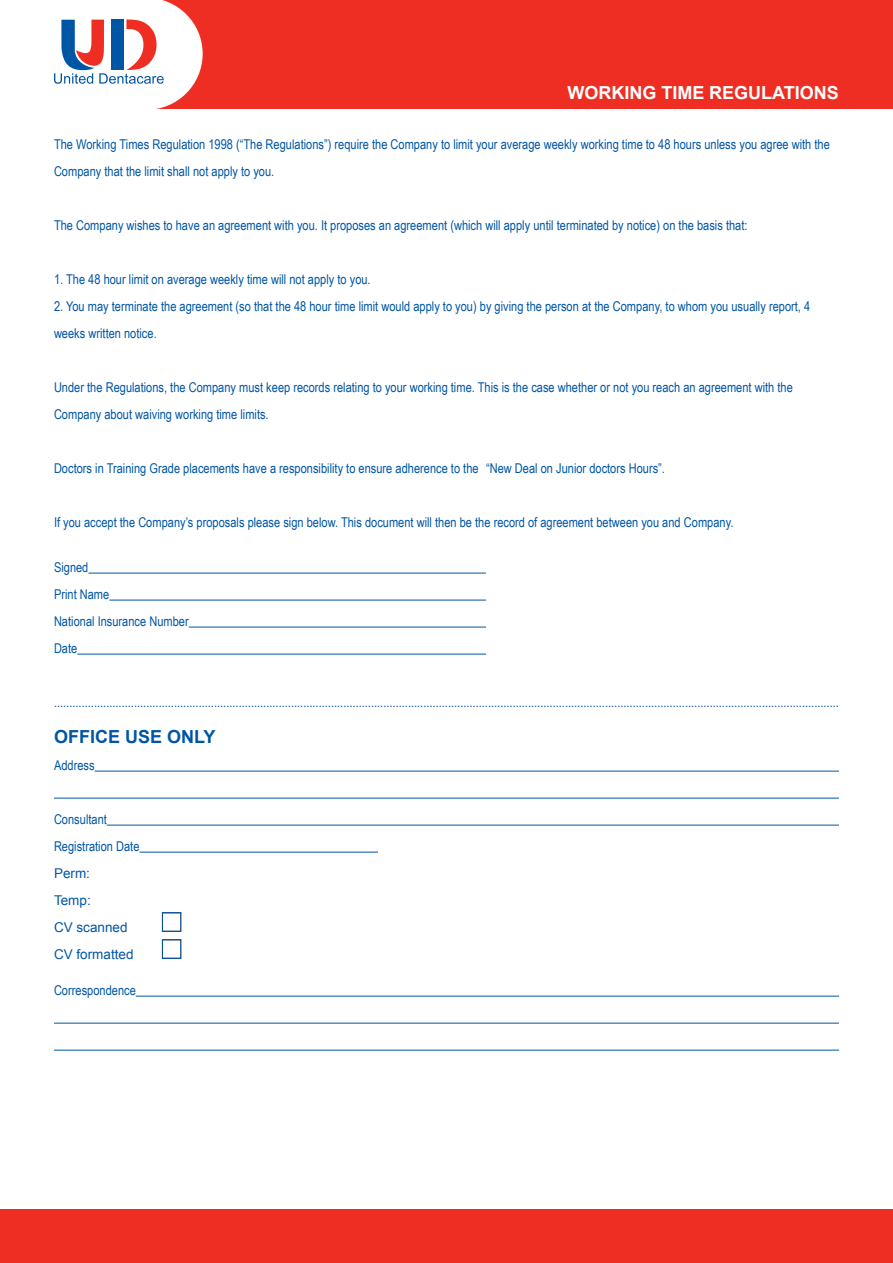
<style>
.page{position:relative;width:893px;height:1263px;background:#fff}
.page>*{position:absolute;margin:0;border:0;box-sizing:border-box;transform-origin:0 0}
.t1{font:700 18px "Arial";color:#fff}
.t2{font:700 18px "Arial";color:#0155a5}
.t3{font:13.5px/27px "Arial Narrow";color:#0155a5}
.t4{font:13.5px/27px "Arial";color:#0155a5}
</style>
<div class="page">
<div style="left:0;top:1209px;width:893px;height:54px;background:#ee2e22"></div>
<div style="left:143px;top:0;width:750px;height:109px;background:#ee2e22"></div>
<svg style="left:54px;top:0;width:149px;height:109px"></svg>
<hr style="left:88px;top:573px;width:398px;height:1px;background:#0155a5">
<hr style="left:109px;top:600px;width:377px;height:1px;background:#0155a5">
<hr style="left:189px;top:627px;width:297px;height:1px;background:#0155a5">
<hr style="left:77px;top:654px;width:409px;height:1px;background:#0155a5">
<hr style="left:95px;top:771px;width:744px;height:1px;background:#0155a5">
<hr style="left:54px;top:798px;width:785px;height:1px;background:#0155a5">
<hr style="left:107px;top:825px;width:732px;height:1px;background:#0155a5">
<hr style="left:140px;top:852px;width:238px;height:1px;background:#0155a5">
<hr style="left:136px;top:996px;width:703px;height:1px;background:#0155a5">
<hr style="left:54px;top:1023px;width:785px;height:1px;background:#0155a5">
<hr style="left:54px;top:1050px;width:785px;height:1px;background:#0155a5">
<div style="left:162px;top:912px;width:19px;height:20px;border:1px solid #0155a5"></div>
<div style="left:162px;top:939px;width:19px;height:20px;border:1px solid #0155a5"></div>
<h1 class="t1" style="left:567px;top:80px;width:273px">WORKING TIME REGULATIONS</h1>
<p class="t3" style="left:54px;top:130px;width:777px">The Working Times Regulation 1998 (“The Regulations”) require the Company to limit your average weekly working time to 48 hours unless you agree with the<br>Company that the limit shall not apply to you.</p>
<p class="t3" style="left:54px;top:211px;width:695px">The Company wishes to have an agreement with you. It proposes an agreement (which will apply until terminated by notice) on the basis that:</p>
<p class="t3" style="left:54px;top:265px;width:318px">1. The 48 hour limit on average weekly time will not apply to you.</p>
<p class="t3" style="left:54px;top:292px;width:758px">2. You may terminate the agreement (so that the 48 hour time limit would apply to you) by giving the person at the Company, to whom you usually report, 4 weeks written notice.</p>
<p class="t3" style="left:54px;top:373px;width:740px">Under the Regulations, the Company must keep records relating to your working time. This is the case whether or not you reach an agreement with the<br>Company about waiving working time limits.</p>
<p class="t3" style="left:54px;top:454px;width:613px">Doctors in Training Grade placements have a responsibility to ensure adherence to the “New Deal on Junior doctors Hours”.</p>
<p class="t3" style="left:54px;top:508px;width:681px">If you accept the Company’s proposals please sign below. This document will then be the record of agreement between you and Company.</p>
<p class="t3" style="left:54px;top:553px;width:136px">Signed<br>Print Name<br>National Insurance Number<br>Date</p>
<p class="t3" style="left:54px;top:688px;width:786px">...............................................................................................................................................................................................................................................................</p>
<h1 class="t2" style="left:54px;top:724px;width:163px">OFFICE USE ONLY</h1>
<p class="t3" style="left:54px;top:751px;width:42px">Address</p>
<p class="t3" style="left:54px;top:805px;width:87px">Consultant<br>Registration Date</p>
<p class="t4" style="left:54px;top:859px;width:81px">Perm:<br>Temp:<br>CV scanned<br>CV formatted</p>
<p class="t3" style="left:54px;top:976px;width:83px">Correspondence</p>
</div>
